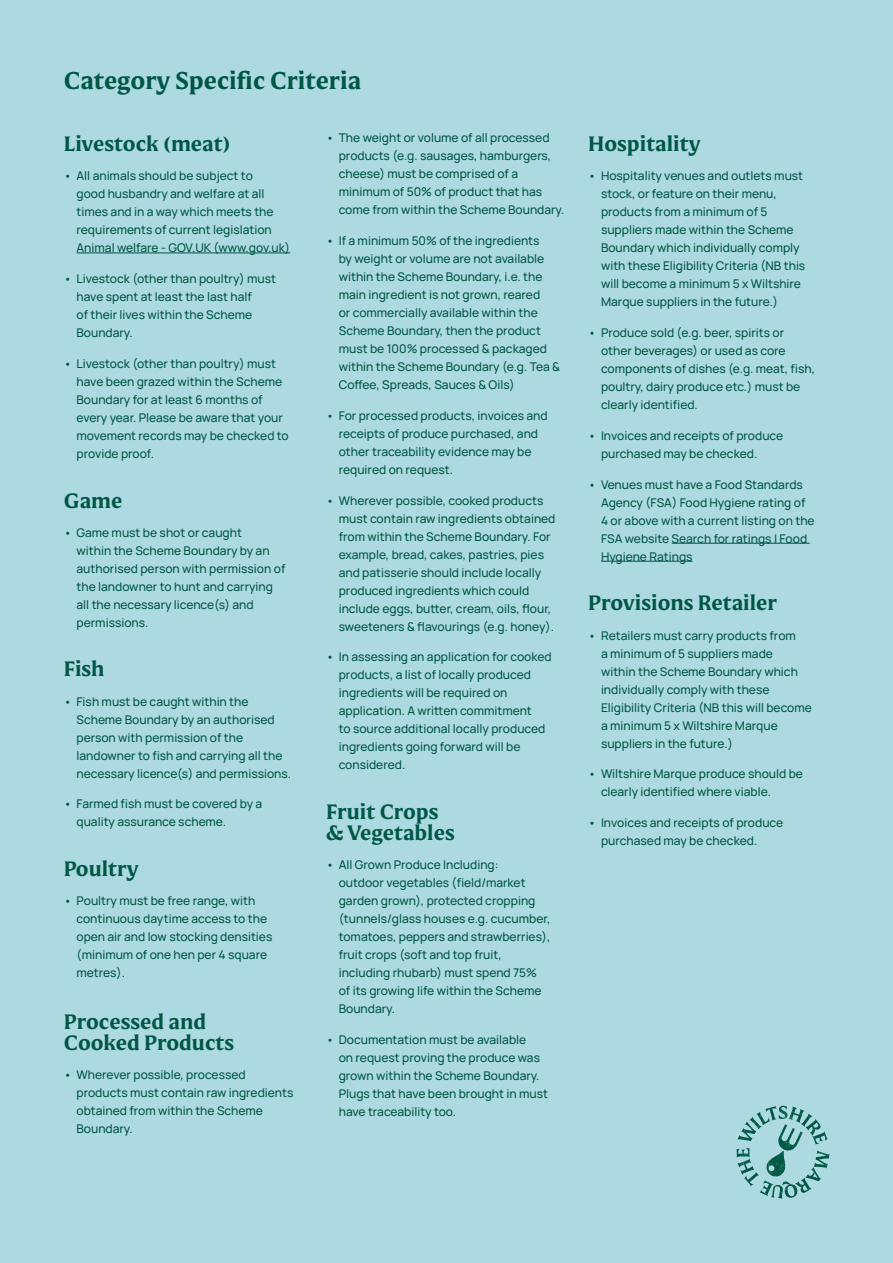
<style>
.page{position:relative;width:893px;height:1263px;background:#add9e0}
.page>*{position:absolute;margin:0;border:0;box-sizing:border-box;transform-origin:0 0}
.t1{font:700 24.45px "Mestiza";color:#005745}
.t2{font:700 21px/21px "Mestiza";color:#005745}
.t3{font:500 12px/18px "Manrope";color:#005745}
.t4{font:500 12px/18px "Manrope";color:#005744}
</style>
<div class="page">
<hr style="left:77px;top:253px;width:213px;height:1px;background:#005744">
<hr style="left:672px;top:543px;width:138px;height:1px;background:#005745">
<hr style="left:601px;top:561px;width:92px;height:1px;background:#005745">
<svg style="left:736px;top:1106px;width:94px;height:92px"></svg>
<h1 class="t1" style="left:64px;top:64px;width:299px">Category Specific Criteria</h1>
<h2 class="t2" style="left:64px;top:133px;width:168px">Livestock (meat)</h2>
<p class="t3" style="left:77px;top:166px;width:199px;text-indent:-13px">• All animals should be subject to good husbandry and welfare at all times and in a way which meets the requirements of current legislation</p>
<p class="t4" style="left:77px;top:238px;width:215px">Animal welfare - GOV.UK (www.gov.uk)</p>
<p class="t3" style="left:77px;top:269px;width:201px;text-indent:-13px">• Livestock (other than poultry) must have spent at least the last half<br>of their lives within the Scheme<br>Boundary.</p>
<p class="t3" style="left:77px;top:354px;width:214px;text-indent:-13px">• Livestock (other than poultry) must have been grazed within the Scheme<br>Boundary for at least 6 months of every year. Please be aware that your movement records may be checked to provide proof.</p>
<h2 class="t2" style="left:64px;top:489px;width:60px">Game</h2>
<p class="t3" style="left:77px;top:522px;width:210px;text-indent:-13px">• Game must be shot or caught<br>within the Scheme Boundary by an authorised person with permission of the landowner to hunt and carrying all the necessary licence(s) and permissions.</p>
<h2 class="t2" style="left:64px;top:658px;width:42px">Fish</h2>
<p class="t3" style="left:77px;top:691px;width:216px;text-indent:-13px">• Fish must be caught within the Scheme Boundary by an authorised person with permission of the landowner to fish and carrying all the necessary licence(s) and permissions.</p>
<p class="t3" style="left:77px;top:794px;width:187px;text-indent:-13px">• Farmed fish must be covered by a quality assurance scheme.</p>
<h2 class="t2" style="left:64px;top:858px;width:76px">Poultry</h2>
<p class="t3" style="left:77px;top:891px;width:197px;text-indent:-13px">• Poultry must be free range, with continuous daytime access to the open air and low stocking densities (minimum of one hen per 4 square metres).</p>
<h2 class="t2" style="left:64px;top:1010px;width:172px">Processed and<br>Cooked Products</h2>
<p class="t4" style="left:77px;top:1064px;width:218px;text-indent:-13px">• Wherever possible, processed products must contain raw ingredients obtained from within the Scheme<br>Boundary.</p>
<p class="t4" style="left:339px;top:128px;width:227px;text-indent:-13px">• The weight or volume of all processed products (e.g. sausages, hamburgers, cheese) must be comprised of a minimum of 50% of product that has come from within the Scheme Boundary.</p>
<p class="t4" style="left:339px;top:231px;width:223px;text-indent:-13px">• If a minimum 50% of the ingredients<br>by weight or volume are not available within the Scheme Boundary, i.e. the main ingredient is not grown, reared<br>or commercially available within the Scheme Boundary, then the product must be 100% processed &amp; packaged within the Scheme Boundary (e.g. Tea &amp; Coffee, Spreads, Sauces &amp; Oils)</p>
<p class="t4" style="left:339px;top:406px;width:210px;text-indent:-13px">• For processed products, invoices and receipts of produce purchased, and other traceability evidence may be required on request.</p>
<p class="t4" style="left:339px;top:490px;width:218px;text-indent:-13px">• Wherever possible, cooked products must contain raw ingredients obtained from within the Scheme Boundary. For example, bread, cakes, pastries, pies and patisserie should include locally produced ingredients which could include eggs, butter, cream, oils, flour, sweeteners &amp; flavourings (e.g. honey).</p>
<p class="t4" style="left:339px;top:647px;width:214px;text-indent:-13px">• In assessing an application for cooked products, a list of locally produced ingredients will be required on application. A written commitment<br>to source additional locally produced ingredients going forward will be considered.</p>
<h2 class="t2" style="left:326px;top:801px;width:130px">Fruit Crops &amp; Vegetables</h2>
<p class="t3" style="left:339px;top:855px;width:213px;text-indent:-13px">• All Grown Produce Including:<br>outdoor vegetables (field/market garden grown), protected cropping (tunnels/glass houses e.g. cucumber, tomatoes, peppers and strawberries), fruit crops (soft and top fruit, including rhubarb) must spend 75% of its growing life within the Scheme<br>Boundary.</p>
<p class="t3" style="left:339px;top:1030px;width:211px;text-indent:-13px">• Documentation must be available<br>on request proving the produce was grown within the Scheme Boundary.<br>Plugs that have been brought in must have traceability too.</p>
<h2 class="t2" style="left:588px;top:133px;width:114px">Hospitality</h2>
<p class="t3" style="left:601px;top:166px;width:206px;text-indent:-13px">• Hospitality venues and outlets must stock, or feature on their menu, products from a minimum of 5 suppliers made within the Scheme Boundary which individually comply with these Eligibility Criteria (NB this will become a minimum 5 x Wiltshire Marque suppliers in the future.)</p>
<p class="t3" style="left:601px;top:323px;width:216px;text-indent:-13px">• Produce sold (e.g. beer, spirits or other beverages) or used as core components of dishes (e.g. meat, fish, poultry, dairy produce etc.) must be clearly identified.</p>
<p class="t3" style="left:601px;top:426px;width:184px;text-indent:-13px">• Invoices and receipts of produce purchased may be checked.</p>
<p class="t3" style="left:601px;top:474px;width:215px;text-indent:-13px">• Venues must have a Food Standards<br>Agency (FSA) Food Hygiene rating of<br>4 or above with a current listing on the<br>FSA website Search for ratings | Food<br>Hygiene Ratings</p>
<h2 class="t2" style="left:588px;top:592px;width:190px">Provisions Retailer</h2>
<p class="t3" style="left:601px;top:625px;width:212px;text-indent:-13px">• Retailers must carry products from<br>a minimum of 5 suppliers made<br>within the Scheme Boundary which individually comply with these<br>Eligibility Criteria (NB this will become a minimum 5 x Wiltshire Marque suppliers in the future.)</p>
<p class="t3" style="left:601px;top:764px;width:204px;text-indent:-13px">• Wiltshire Marque produce should be clearly identified where viable.</p>
<p class="t3" style="left:601px;top:813px;width:184px;text-indent:-13px">• Invoices and receipts of produce purchased may be checked.</p>
</div>
